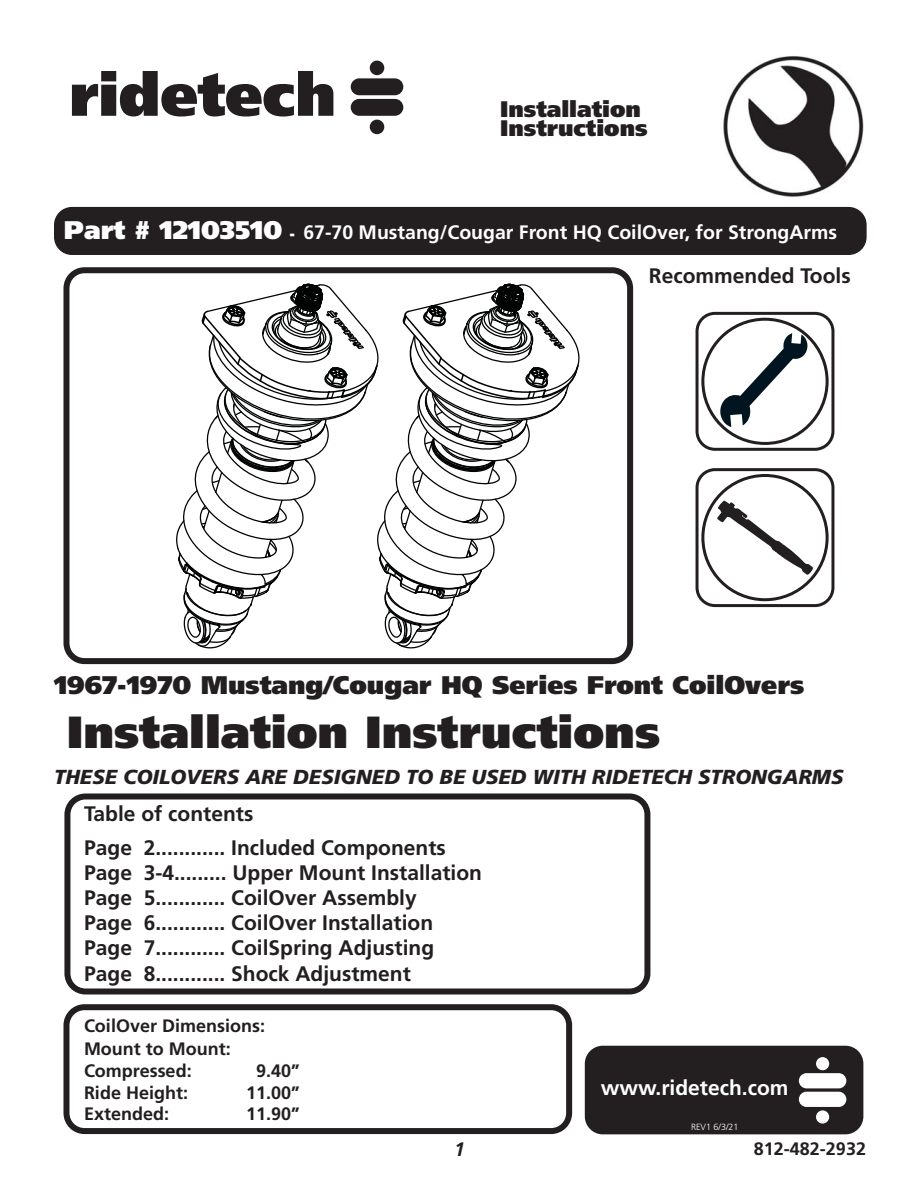
<style>
.page{position:relative;width:918px;height:1188px;background:#fff}
.page>*{position:absolute;margin:0;border:0;box-sizing:border-box;transform-origin:0 0}
.t1{font:900 45px "Frutiger LT Pro";color:#231f20}
.t2{font:900 25.5px "Frutiger LT Pro";color:#231f20}
.t3{font:900 22.5px/19.5px "Frutiger";color:#231f20}
.t4{font:700 21px/25.2px "Frutiger LT Pro";color:#231f20}
.t5{font:700 21px "Frutiger";color:#231f20}
.t6{font:700 21px "Frutiger";color:#fff}
.t7{font:italic 900 20.25px "Frutiger";color:#231f20}
.t8{font:700 19.5px "Frutiger";color:#fff}
.t9{font:italic 700 19.5px "Frutiger";color:#231f20}
.t10{font:700 18px/23.4px "Frutiger";color:#231f20}
.t11{font:300 9px "Frutiger";color:#fff}
.s1{font-weight:900;font-size:25.5px}
.s2{font-weight:900;font-size:15px}
</style>
<div class="page">
<img style="left:723px;top:56px;width:136px;height:141px">
<svg style="left:72px;top:71px;width:261px;height:46px"></svg>
<div style="left:351px;top:78px;width:52px;height:17px;background:#231f20;border-radius:8px"></div>
<div style="left:351px;top:99px;width:52px;height:17px;background:#231f20;border-radius:8px"></div>
<div style="left:370px;top:61px;width:14px;height:14px;background:#231f20;border-radius:50%"></div>
<div style="left:370px;top:120px;width:14px;height:14px;background:#231f20;border-radius:50%"></div>
<div style="left:696px;top:468px;width:138px;height:139px;border:3px solid #231f20;border-radius:18px"></div>
<svg style="left:717px;top:501px;width:96px;height:74px"></svg>
<div style="left:701px;top:474px;width:128px;height:127px;border:3px solid #231f20;border-radius:50%"></div>
<div style="left:585px;top:1046px;width:278px;height:88px;background:#231f20;border-radius:18px"></div>
<div style="left:799px;top:1073px;width:47px;height:15px;background:#fff;border-radius:8px"></div>
<div style="left:799px;top:1092px;width:47px;height:15px;background:#fff;border-radius:8px"></div>
<div style="left:816px;top:1057px;width:13px;height:13px;background:#fff;border-radius:50%"></div>
<div style="left:816px;top:1110px;width:13px;height:14px;background:#fff;border-radius:50%"></div>
<div style="left:696px;top:312px;width:138px;height:139px;border:3px solid #231f20;border-radius:18px"></div>
<div style="left:701px;top:318px;width:128px;height:127px;border:3px solid #231f20;border-radius:50%"></div>
<svg style="left:719px;top:333px;width:90px;height:94px"></svg>
<div style="left:54px;top:207px;width:813px;height:48px;background:#231f20;border-radius:18px"></div>
<div style="left:63px;top:267px;width:570px;height:397px;border:6px solid #231f20;border-radius:18px"></div>
<div style="left:63px;top:1004px;width:509px;height:130px;border:6px solid #231f20;border-radius:18px"></div>
<svg style="left:176px;top:283px;width:404px;height:366px"></svg>
<div style="left:64px;top:794px;width:586px;height:201px;border:6px solid #231f20;border-radius:18px"></div>
<p class="t3" style="left:500px;top:101px;width:149px">Installation<br>Instructions</p>
<p class="t8" style="left:64px;top:225px;width:775px"><span class="s1">Part # 12103510</span> <span class="s2">-</span> 67-70 Mustang/Cougar Front HQ CoilOver, for StrongArms</p>
<p class="t5" style="left:649px;top:267px;width:203px">Recommended Tools</p>
<p class="t2" style="left:54px;top:674px;width:752px">1967-1970 Mustang/Cougar HQ Series Front CoilOvers</p>
<h1 class="t1" style="left:67px;top:713px;width:595px">Installation Instructions</h1>
<p class="t7" style="left:54px;top:769px;width:791px">THESE COILOVERS ARE DESIGNED TO BE USED WITH RIDETECH STRONGARMS</p>
<p class="t4" style="left:84px;top:798px;width:363px;line-height:33.9px">Table of contents<br>Page 2............ Included Components</p>
<p class="t4" style="left:84px;top:861px;width:399px">Page 3-4......... Upper Mount Installation Page 5............ CoilOver Assembly<br>Page 6............ CoilOver Installation Page 7............ CoilSpring Adjusting Page 8............ Shock Adjustment</p>
<p class="t10" style="left:84px;top:1015px;width:183px">CoilOver Dimensions:<br>Mount to Mount:</p>
<p class="t10" style="left:84px;top:1060px;width:109px">Compressed:</p>
<p class="t10" style="left:256px;top:1060px;width:45px">9.40”</p>
<p class="t10" style="left:84px;top:1082px;width:106px">Ride Height:</p>
<p class="t10" style="left:246px;top:1082px;width:55px">11.00”</p>
<p class="t10" style="left:84px;top:1104px;width:87px">Extended:</p>
<p class="t10" style="left:246px;top:1104px;width:55px">11.90”</p>
<p class="t6" style="left:601px;top:1079px;width:189px">www.ridetech.com</p>
<p class="t11" style="left:691px;top:1123px;width:49px">REV1 6/3/21</p>
<p class="t9" style="left:454px;top:1142px;width:12px">1</p>
<p class="t10" style="left:754px;top:1138px;width:114px">812-482-2932</p>
</div>
